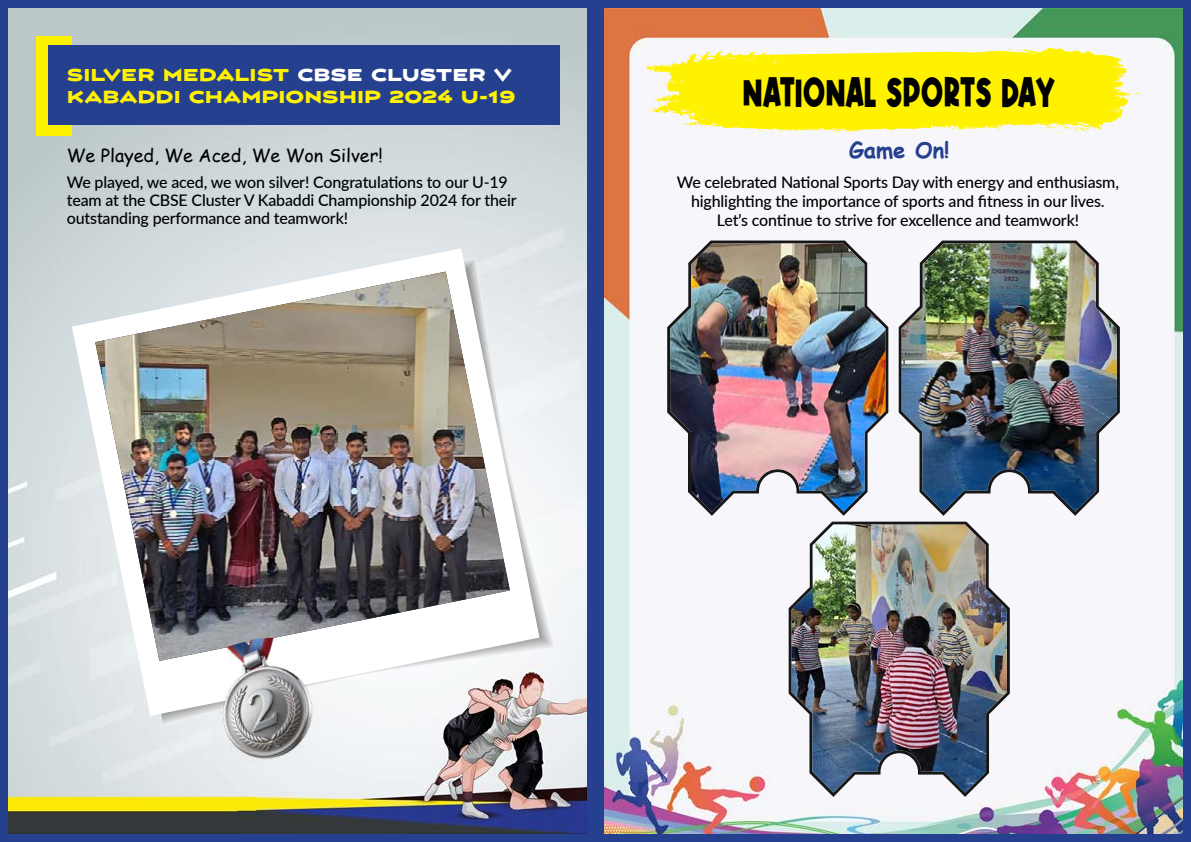
<style>
.page{position:relative;width:1191px;height:842px;background:#fff}
.page>*{position:absolute;margin:0;border:0;box-sizing:border-box;transform-origin:0 0}
.t1{font:39px "Alphakind";color:#000;scale:.78 1}
.t2{font:700 22px "Comic Sans MS";color:#25408f}
.t3{font:18px "Comic Sans MS";color:#000}
.t4{font:500 16px/19px "Lato";letter-spacing:-.01em;color:#000;text-align:center}
.t5{font:16px/22px "Vortice Concept";color:#fff200}
.s1{color:#fff}
</style>
<div class="page">
<div style="left:0;top:0;width:595px;height:842px;background:#25408f"></div>
<div style="left:595px;top:0;width:596px;height:842px;background:#25408f"></div>
<img style="left:604px;top:9px;width:578px;height:824px">
<svg style="left:646px;top:47px;width:484px;height:85px;background:#fdf22a"></svg>
<svg style="left:1110px;top:107px;width:10px;height:5px"></svg>
<svg style="left:683px;top:55px;width:6px;height:6px"></svg>
<svg style="left:695px;top:55px;width:15px;height:6px"></svg>
<svg style="left:649px;top:62px;width:27px;height:23px"></svg>
<svg style="left:648px;top:94px;width:21px;height:17px"></svg>
<svg style="left:821px;top:128px;width:21px;height:5px"></svg>
<svg style="left:952px;top:128px;width:7px;height:3px"></svg>
<svg style="left:1007px;top:49px;width:15px;height:2px"></svg>
<svg style="left:1040px;top:125px;width:50px;height:8px"></svg>
<svg style="left:1114px;top:86px;width:26px;height:12px"></svg>
<svg style="left:1119px;top:66px;width:10px;height:13px"></svg>
<svg style="left:667px;top:241px;width:221px;height:275px;background:#bbb9bd"></svg>
<img style="left:670px;top:243px;width:215px;height:269px">
<svg style="left:898px;top:241px;width:221px;height:275px;background:#bfbec2"></svg>
<img style="left:901px;top:243px;width:215px;height:269px">
<svg style="left:788px;top:522px;width:221px;height:275px;background:#bdbcbf"></svg>
<img style="left:791px;top:525px;width:215px;height:268px">
<img style="left:9px;top:9px;width:578px;height:824px">
<div style="left:36px;top:36px;width:36px;height:99px;background:#fff200"></div>
<div style="left:48px;top:45px;width:511px;height:79px;background:#25408f"></div>
<svg style="left:72px;top:248px;width:467px;height:468px;background:#e6e8ea"></svg>
<img style="left:95px;top:272px;width:415px;height:389px">
<img style="left:198px;top:634px;width:134px;height:135px">
<p class="t5" style="left:67px;top:66px;width:450px">SILVER MEDALIST <span class="s1">CBSE CLUSTER V<br></span>KABADDI CHAMPIONSHIP 2024 U-19</p>
<p class="t3" style="left:67px;top:142px;width:317px">We Played, We Aced, We Won Silver!</p>
<p class="t4" style="left:67px;top:172px;width:451px;line-height:18px;text-align:left">We played, we aced, we won silver! Congratulations to our U-19 team at the CBSE Cluster V Kabaddi Championship 2024 for their outstanding performance and teamwork!</p>
<h1 class="t1" style="left:743px;top:69px;width:402px">NATIONAL SPORTS DAY</h1>
<h2 class="t2" style="left:849px;top:134px;width:102px">Game On!</h2>
<p class="t4" style="left:677px;top:172px;width:443px">We celebrated National Sports Day with energy and enthusiasm, highlighting the importance of sports and fitness in our lives.<br>Let’s continue to strive for excellence and teamwork!</p>
</div>
